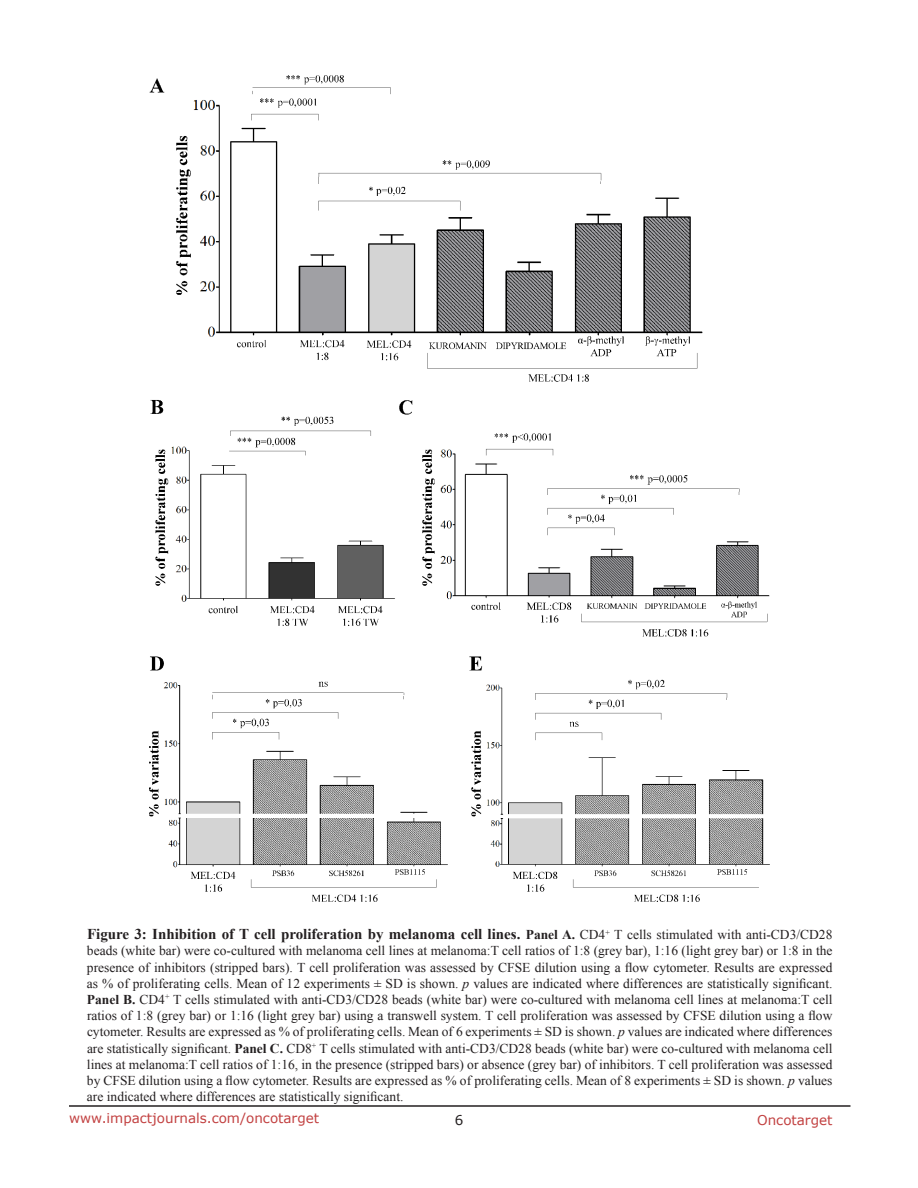
<style>
.page{position:relative;width:918px;height:1188px;background:#fff}
.page>*{position:absolute;margin:0;border:0;box-sizing:border-box;transform-origin:0 0}
.FigureText{font:700 15px "Times New Roman";color:#231f20}
.FigureText-2{font:13.5px/16.2px "Times New Roman";color:#231f20;text-align:justify}
.t1{font:13.5px "Verdana";color:#c24141}
.t2{font:13.5px "Verdana";color:#231f20}
.s1{font-size:13.5px}
.s2{font-weight:400;font-size:13.5px}
.s3{font-style:italic}
.s4{font-weight:700}
</style>
<div class="page">
<hr style="left:69px;top:1105px;width:781px;height:2px;background:#231f20">
<img style="left:150px;top:75px;width:620px;height:826px">
<p class="FigureText" style="left:87px;top:924px;width:747px">Figure 3: Inhibition of T cell proliferation by melanoma cell lines. <span class="s1">Panel A.</span> <span class="s2">CD4</span><sup>+</sup> <span class="s2">T cells stimulated with anti-CD3/CD28</span></p>
<p class="FigureText-2" style="left:87px;top:942px;width:747px">beads (white bar) were co-cultured with melanoma cell lines at melanoma:T cell ratios of 1:8 (grey bar), 1:16 (light grey bar) or 1:8 in the presence of inhibitors (stripped bars). T cell proliferation was assessed by CFSE dilution using a flow cytometer. Results are expressed as % of proliferating cells. Mean of 12 experiments ± SD is shown. <span class="s3">p</span> values are indicated where differences are statistically significant.<br><span class="s4">Panel B.</span> CD4<sup>+</sup> T cells stimulated with anti-CD3/CD28 beads (white bar) were co-cultured with melanoma cell lines at melanoma:T cell ratios of 1:8 (grey bar) or 1:16 (light grey bar) using a transwell system. T cell proliferation was assessed by CFSE dilution using a flow cytometer. Results are expressed as % of proliferating cells. Mean of 6 experiments ± SD is shown. <span class="s3">p</span> values are indicated where differences are statistically significant. <span class="s4">Panel C.</span> CD8<sup>+</sup> T cells stimulated with anti-CD3/CD28 beads (white bar) were co-cultured with melanoma cell lines at melanoma:T cell ratios of 1:16, in the presence (stripped bars) or absence (grey bar) of inhibitors. T cell proliferation was assessed by CFSE dilution using a flow cytometer. Results are expressed as % of proliferating cells. Mean of 8 experiments ± SD is shown. <span class="s3">p</span> values are indicated where differences are statistically significant.</p>
<p class="t1" style="left:69px;top:1109px;width:252px">www.impactjournals.com/oncotarget</p>
<p class="t2" style="left:455px;top:1111px;width:10px">6</p>
<p class="t1" style="left:757px;top:1111px;width:77px">Oncotarget</p>
</div>
